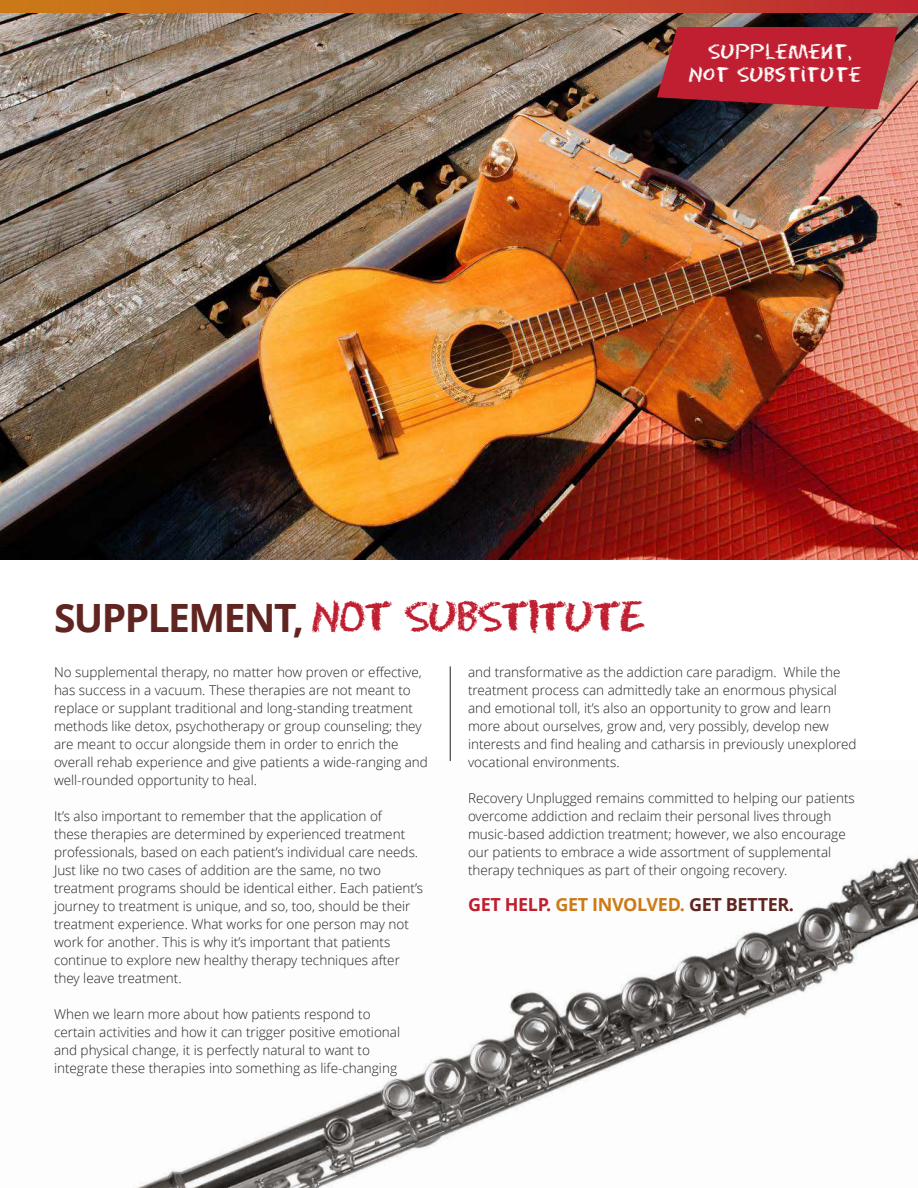
<style>
.page{position:relative;width:918px;height:1188px;background:#fff}
.page>*{position:absolute;margin:0;border:0;box-sizing:border-box;transform-origin:0 0}
.t1{font:39px "Eraser";letter-spacing:-.04em;color:#c01f31}
.t2{font:18.9px/22.6px "Eraser";color:#fff;text-align:center}
.t3{font:700 18px "Open Sans";letter-spacing:-.02em;color:#cb7a16}
.t4{font:300 13.5px/18px "Open Sans";color:#231f20}
.s1{font-family:"Open Sans";font-weight:700;color:#602520}
.s2{color:#c01f31}
.s3{color:#602520}
</style>
<div class="page">
<svg style="left:0;top:0;width:918px;height:13px;background:#c45326"></svg>
<hr style="left:450px;top:666px;width:1px;height:316px;background:#231f20">
<img style="left:0;top:14px;width:918px;height:546px">
<svg style="left:657px;top:27px;width:241px;height:83px;background:#b12533"></svg>
<img style="left:137px;top:761px;width:781px;height:427px">
<h2 class="t2" style="left:688px;top:39px;width:175px">SUPPLEMENT,<br>NOT SUBSTITUTE</h2>
<h1 class="t1" style="left:54px;top:594px;width:593px"><span class="s1">SUPPLEMENT,</span> NOT SUBSTITUTE</h1>
<p class="t4" style="left:54px;top:664px;width:375px">No supplemental therapy, no matter how proven or effective, has success in a vacuum. These therapies are not meant to replace or supplant traditional and long-standing treatment methods like detox, psychotherapy or group counseling; they are meant to occur alongside them in order to enrich the overall rehab experience and give patients a wide-ranging and well-rounded opportunity to heal.</p>
<p class="t4" style="left:54px;top:808px;width:371px">It’s also important to remember that the application of<br>these therapies are determined by experienced treatment professionals, based on each patient’s individual care needs.<br>Just like no two cases of addition are the same, no two treatment programs should be identical either. Each patient’s journey to treatment is unique, and so, too, should be their treatment experience. What works for one person may not work for another. This is why it’s important that patients continue to explore new healthy therapy techniques after they leave treatment.</p>
<p class="t4" style="left:54px;top:1006px;width:348px">When we learn more about how patients respond to certain activities and how it can trigger positive emotional and physical change, it is perfectly natural to want to integrate these therapies into something as life-changing</p>
<p class="t4" style="left:468px;top:664px;width:390px">and transformative as the addiction care paradigm. While the treatment process can admittedly take an enormous physical and emotional toll, it’s also an opportunity to grow and learn more about ourselves, grow and, very possibly, develop new interests and find healing and catharsis in previously unexplored vocational environments.</p>
<p class="t4" style="left:468px;top:790px;width:388px">Recovery Unplugged remains committed to helping our patients overcome addiction and reclaim their personal lives through music-based addiction treatment; however, we also encourage our patients to embrace a wide assortment of supplemental therapy techniques as part of their ongoing recovery.</p>
<h3 class="t3" style="left:468px;top:898px;width:328px"><span class="s2">GET HELP.</span> GET INVOLVED. <span class="s3">GET BETTER.</span></h3>
</div>
